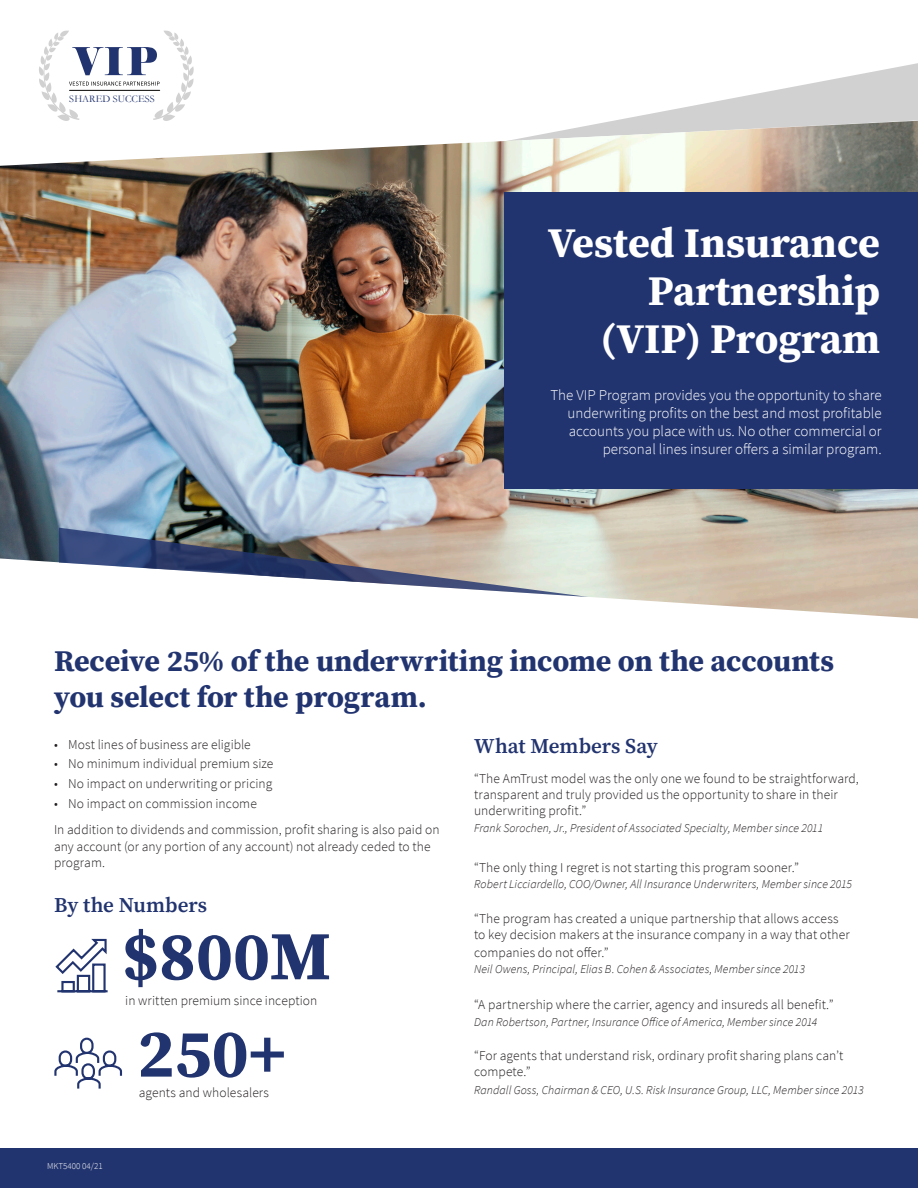
<style>
.page{position:relative;width:918px;height:1188px;background:#fff}
.page>*{position:absolute;margin:0;border:0;box-sizing:border-box;transform-origin:0 0}
.t1{font:700 68.4px "Source Serif Pro";color:#22346f}
.t2{font:700 42px/48px "Source Serif Pro";color:#fff;text-align:right}
.Body_Copy{font:700 30px/36px "Source Serif Pro";letter-spacing:-.01em;color:#22346f}
.Body_Copy-2{font:600 21px "Source Serif Pro";color:#22346f}
.Bullets{font:600 21px "Source Serif Pro";color:#22346f}
.t3{font:300 15px/18px "Source Sans Pro";color:#fff;text-align:right}
.Bullets-2{font:300 13.5px/16.2px "Source Sans Pro";letter-spacing:.005em;color:#231f20}
.Bullets-3{font:italic 300 12px "Source Sans Pro";letter-spacing:.005em;color:#231f20}
.t4{font:10.2px "Garamond";color:#22346f}
.t5{font:300 9px "Source Sans Pro";color:#fff}
</style>
<div class="page">
<svg style="left:613px;top:63px;width:305px;height:58px"></svg>
<img style="left:0;top:121px;width:918px;height:497px">
<svg style="left:39px;top:31px;width:155px;height:90px"></svg>
<div style="left:505px;top:193px;width:413px;height:296px;background:#22346f"></div>
<svg style="left:59px;top:528px;width:530px;height:69px"></svg>
<div style="left:0;top:1148px;width:918px;height:40px;background:#22346f"></div>
<svg style="left:54px;top:1037px;width:69px;height:52px"></svg>
<svg style="left:55px;top:938px;width:53px;height:55px"></svg>
<p class="t4" style="left:69px;top:92px;width:87px">SHARED SUCCESS</p>
<p class="t2" style="left:548px;top:219px;width:334px">Vested Insurance<br>Partnership (VIP) Program</p>
<p class="t3" style="left:550px;top:386px;width:333px">The VIP Program provides you the opportunity to share underwriting profits on the best and most profitable accounts you place with us. No other commercial or personal lines insurer offers a similar program.</p>
<p class="Body_Copy" style="left:54px;top:642px;width:782px">Receive 25% of the underwriting income on the accounts you select for the program.</p>
<p class="Bullets-2" style="left:54px;top:736px;width:198px">• Most lines of business are eligible</p>
<p class="Bullets-2" style="left:54px;top:756px;width:221px">• No minimum individual premium size</p>
<p class="Bullets-2" style="left:54px;top:776px;width:220px">• No impact on underwriting or pricing</p>
<p class="Bullets-2" style="left:54px;top:795px;width:204px">• No impact on commission income</p>
<p class="Bullets-2" style="left:54px;top:822px;width:387px">In addition to dividends and commission, profit sharing is also paid on any account (or any portion of any account) not already ceded to the program.</p>
<p class="Bullets" style="left:54px;top:891px;width:155px">By the Numbers</p>
<p class="t1" style="left:122px;top:909px;width:211px">$800M</p>
<p class="Bullets-2" style="left:125px;top:993px;width:194px">in written premium since inception</p>
<p class="t1" style="left:137px;top:1006px;width:150px">250+</p>
<p class="Bullets-2" style="left:139px;top:1084px;width:132px">agents and wholesalers</p>
<p class="t5" style="left:47px;top:1161px;width:57px">MKT5400 04/21</p>
<p class="Body_Copy-2" style="left:474px;top:732px;width:185px">What Members Say</p>
<p class="Bullets-2" style="left:474px;top:771px;width:386px">“The AmTrust model was the only one we found to be straightforward, transparent and truly provided us the opportunity to share in their underwriting profit.”</p>
<p class="Bullets-3" style="left:474px;top:821px;width:351px">Frank Sorochen, Jr., President of Associated Specialty, Member since 2011</p>
<p class="Bullets-2" style="left:474px;top:859px;width:326px">“The only thing I regret is not starting this program sooner.”</p>
<p class="Bullets-3" style="left:474px;top:877px;width:380px">Robert Licciardello, COO/Owner, All Insurance Underwriters, Member since 2015</p>
<p class="Bullets-2" style="left:474px;top:910px;width:377px">“The program has created a unique partnership that allows access to key decision makers at the insurance company in a way that other</p>
<p class="Bullets-2" style="left:474px;top:944px;width:136px">companies do not offer.”</p>
<p class="Bullets-3" style="left:474px;top:962px;width:332px">Neil Owens, Principal, Elias B. Cohen &amp; Associates, Member since 2013</p>
<p class="Bullets-2" style="left:474px;top:997px;width:361px">“A partnership where the carrier, agency and insureds all benefit.”</p>
<p class="Bullets-3" style="left:474px;top:1015px;width:345px">Dan Robertson, Partner, Insurance Office of America, Member since 2014</p>
<p class="Bullets-2" style="left:474px;top:1047px;width:371px">“For agents that understand risk, ordinary profit sharing plans can’t compete.”</p>
<p class="Bullets-3" style="left:474px;top:1083px;width:391px">Randall Goss, Chairman &amp; CEO, U.S. Risk Insurance Group, LLC, Member since 2013</p>
</div>
